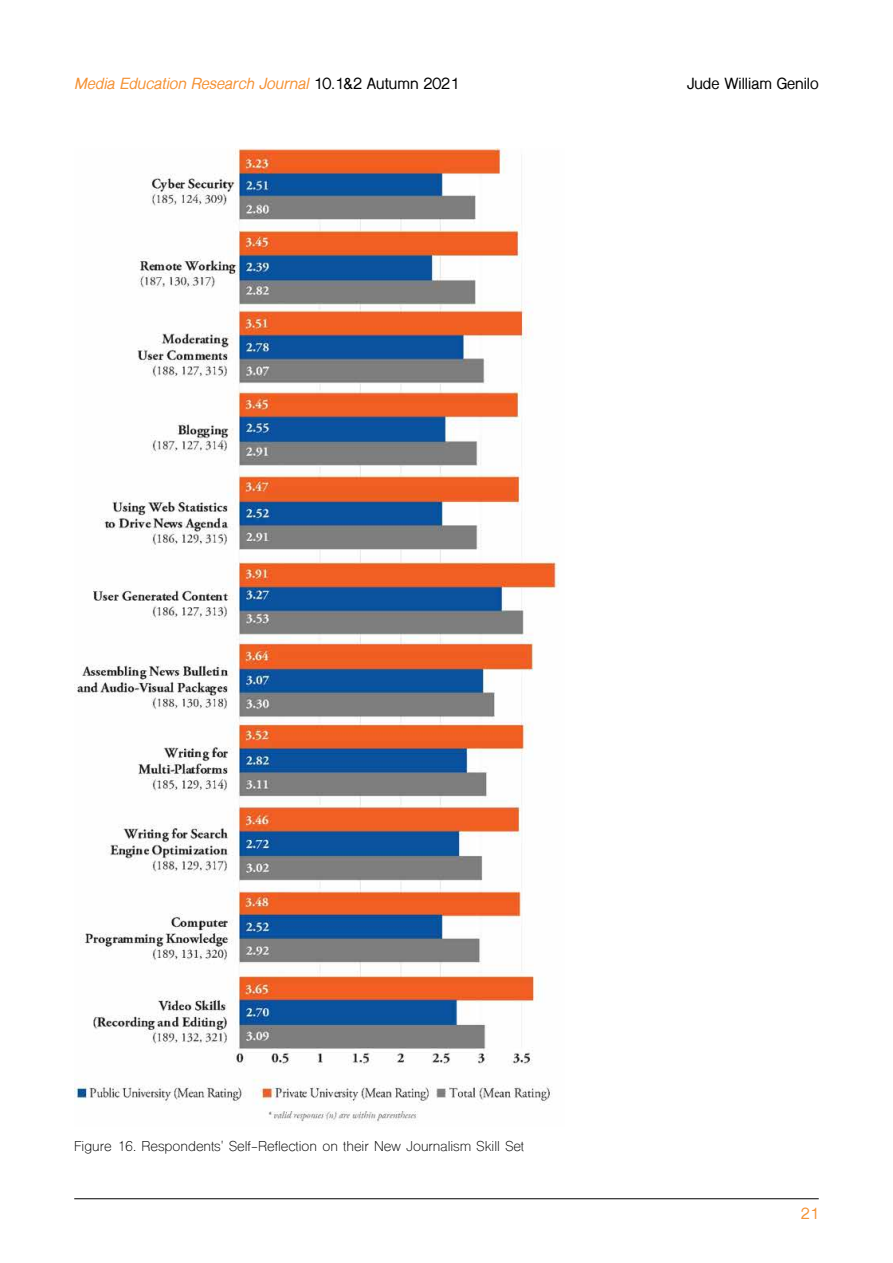
<style>
.page{position:relative;width:893px;height:1263px;background:#fff}
.page>*{position:absolute;margin:0;border:0;box-sizing:border-box;transform-origin:0 0}
.t1{font:italic 700 15px "Shree Dev 0714";color:#f39337}
.t2{font:700 15px "Shree Dev 0714";color:#000}
.t3{font:700 15px "Shree Dev 0714";color:#f39337}
.t4{font:13.5px "Shree Dev 0714";color:#000}
.s1{font-style:normal;color:#000}
</style>
<div class="page">
<hr style="left:74px;top:1198px;width:745px;height:1px;background:#000">
<img style="left:74px;top:149px;width:485px;height:975px">
<p class="t1" style="left:74px;top:75px;width:386px">Media Education Research Journal <span class="s1">10.1&amp;2 Autumn 2021</span></p>
<p class="t2" style="left:687px;top:75px;width:133px">Jude William Genilo</p>
<p class="t4" style="left:74px;top:1137px;width:451px">Figure 16. Respondents' Self-Reflection on their New Journalism Skill Set</p>
<p class="t3" style="left:801px;top:1205px;width:19px">21</p>
</div>
